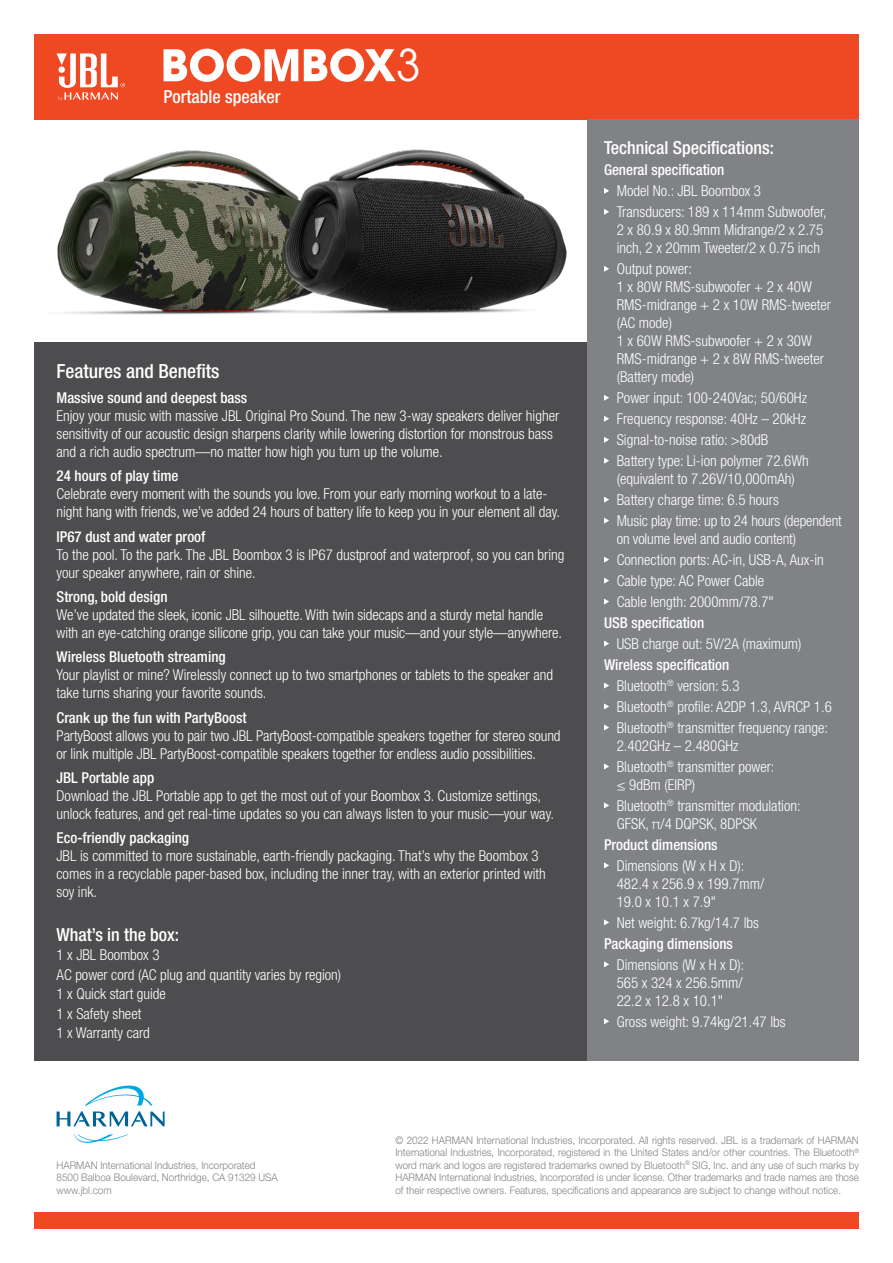
<style>
.page{position:relative;width:893px;height:1263px;background:#fff}
.page>*{position:absolute;margin:0;border:0;box-sizing:border-box;transform-origin:0 0}
.t1{font:48.15px "Avant Gard Goth EF";color:#fff}
.t2{font:500 condensed 19.5px "Helvetica Neue LT Pro";color:#fff}
.t3{font:500 condensed 18px "Helvetica Neue LT Pro";color:#fff}
.t4{font:300 condensed 15px/18px "Helvetica Neue LT Pro";color:#fff}
.t5{font:500 condensed 15px "Helvetica Neue LT Pro";color:#fff}
.t6{font:300 10.5px/12.6px "Helvetica Neue LT Pro";color:#808285;scale:.94 1}
.s1{font-weight:500}
</style>
<div class="page">
<img style="left:57px;top:149px;width:510px;height:166px">
<div style="left:34px;top:34px;width:825px;height:85px;background:#ef4923"></div>
<div style="left:34px;top:1213px;width:825px;height:16px;background:#ef4923"></div>
<svg style="left:85px;top:1085px;width:67px;height:20px"></svg>
<svg style="left:74px;top:1134px;width:54px;height:9px"></svg>
<svg style="left:57px;top:1111px;width:108px;height:15px"></svg>
<svg style="left:57px;top:53px;width:68px;height:48px"></svg>
<div style="left:34px;top:342px;width:553px;height:719px;background:#4d4d4f"></div>
<div style="left:587px;top:119px;width:272px;height:942px;background:#808285"></div>
<svg style="left:604px;top:188px;width:5px;height:6px"></svg>
<svg style="left:604px;top:209px;width:5px;height:6px"></svg>
<svg style="left:604px;top:266px;width:5px;height:6px"></svg>
<svg style="left:604px;top:395px;width:5px;height:6px"></svg>
<svg style="left:604px;top:416px;width:5px;height:6px"></svg>
<svg style="left:604px;top:437px;width:5px;height:6px"></svg>
<svg style="left:604px;top:458px;width:5px;height:6px"></svg>
<svg style="left:604px;top:497px;width:5px;height:6px"></svg>
<svg style="left:604px;top:518px;width:5px;height:6px"></svg>
<svg style="left:604px;top:557px;width:5px;height:6px"></svg>
<svg style="left:604px;top:578px;width:5px;height:6px"></svg>
<svg style="left:604px;top:599px;width:5px;height:6px"></svg>
<svg style="left:604px;top:640px;width:5px;height:6px"></svg>
<svg style="left:604px;top:682px;width:5px;height:6px"></svg>
<svg style="left:604px;top:703px;width:5px;height:6px"></svg>
<svg style="left:604px;top:724px;width:5px;height:6px"></svg>
<svg style="left:604px;top:763px;width:5px;height:6px"></svg>
<svg style="left:604px;top:802px;width:5px;height:6px"></svg>
<svg style="left:604px;top:862px;width:5px;height:6px"></svg>
<svg style="left:604px;top:919px;width:5px;height:6px"></svg>
<svg style="left:604px;top:961px;width:5px;height:6px"></svg>
<svg style="left:604px;top:1018px;width:5px;height:6px"></svg>
<svg style="left:304px;top:49px;width:92px;height:33px"></svg>
<svg style="left:164px;top:49px;width:134px;height:33px"></svg>
<p class="t3" style="left:163px;top:86px;width:118px">Portable speaker</p>
<h1 class="t1" style="left:396px;top:37px;width:26px">3</h1>
<h2 class="t2" style="left:57px;top:360px;width:165px">Features and Benefits</h2>
<p class="t5" style="left:57px;top:388px;width:192px">Massive sound and deepest bass</p>
<p class="t4" style="left:57px;top:406px;width:504px">Enjoy your music with massive JBL Original Pro Sound. The new 3-way speakers deliver higher sensitivity of our acoustic design sharpens clarity while lowering distortion for monstrous bass and a rich audio spectrum—no matter how high you turn up the volume.</p>
<p class="t5" style="left:57px;top:467px;width:123px">24 hours of play time</p>
<p class="t4" style="left:57px;top:485px;width:505px">Celebrate every moment with the sounds you love. From your early morning workout to a late&shy;night hang with friends, we’ve added 24 hours of battery life to keep you in your element all day.</p>
<p class="t5" style="left:57px;top:527px;width:150px">IP67 dust and water proof</p>
<p class="t4" style="left:57px;top:545px;width:509px">To the pool. To the park. The JBL Boombox 3 is IP67 dustproof and waterproof, so you can bring your speaker anywhere, rain or shine.</p>
<p class="t5" style="left:57px;top:588px;width:113px">Strong, bold design</p>
<p class="t4" style="left:57px;top:605px;width:507px">We’ve updated the sleek, iconic JBL silhouette. With twin sidecaps and a sturdy metal handle with an eye-catching orange silicone grip, you can take your music—and your style—anywhere.</p>
<p class="t5" style="left:57px;top:648px;width:171px">Wireless Bluetooth streaming</p>
<p class="t4" style="left:57px;top:666px;width:498px">Your playlist or mine? Wirelessly connect up to two smartphones or tablets to the speaker and take turns sharing your favorite sounds.</p>
<p class="t5" style="left:57px;top:708px;width:192px">Crank up the fun with PartyBoost</p>
<p class="t4" style="left:57px;top:726px;width:505px">PartyBoost allows you to pair two JBL PartyBoost-compatible speakers together for stereo sound or link multiple JBL PartyBoost-compatible speakers together for endless audio possibilities.</p>
<p class="t5" style="left:57px;top:769px;width:99px">JBL Portable app</p>
<p class="t4" style="left:57px;top:787px;width:499px">Download the JBL Portable app to get the most out of your Boombox 3. Customize settings, unlock features, and get real-time updates so you can always listen to your music—your way.</p>
<p class="t5" style="left:57px;top:829px;width:134px">Eco-friendly packaging</p>
<p class="t4" style="left:57px;top:847px;width:491px">JBL is committed to more sustainable, earth-friendly packaging. That’s why the Boombox 3 comes in a recyclable paper-based box, including the inner tray, with an exterior printed with soy ink.</p>
<p class="t3" style="left:57px;top:923px;width:124px">What’s in the box:</p>
<p class="t4" style="left:57px;top:945px;width:286px;line-height:19.5px">1 x JBL Boombox 3<br>AC power cord (AC plug and quantity varies by region)<br>1 x Quick start guide<br>1 x Safety sheet<br>1 x Warranty card</p>
<p class="t3" style="left:604px;top:137px;width:171px">Technical Specifications:</p>
<p class="t5" style="left:604px;top:161px;width:122px">General specification</p>
<p class="t4" style="left:617px;top:180px;width:212px;line-height:21px">Model No.: JBL Boombox 3<br>Transducers: 189 x 114mm Subwoofer,</p>
<p class="t4" style="left:617px;top:221px;width:208px">2 x 80.9 x 80.9mm Midrange/2 x 2.75 inch, 2 x 20mm Tweeter/2 x 0.75 inch</p>
<p class="t4" style="left:617px;top:260px;width:216px">Output power:<br>1 x 80W RMS-subwoofer + 2 x 40W<br>RMS-midrange + 2 x 10W RMS-tweeter (AC mode)<br>1 x 60W RMS-subwoofer + 2 x 30W<br>RMS-midrange + 2 x 8W RMS-tweeter (Battery mode)</p>
<p class="t4" style="left:617px;top:387px;width:194px;line-height:21px">Power input: 100-240Vac; 50/60Hz Frequency response: 40Hz – 20kHz Signal-to-noise ratio: &gt;80dB Battery type: Li-ion polymer 72.6Wh</p>
<p class="t4" style="left:617px;top:468px;width:227px;line-height:21px">(equivalent to 7.26V/10,000mAh)<br>Battery charge time: 6.5 hours<br>Music play time: up to 24 hours (dependent</p>
<p class="t4" style="left:617px;top:528px;width:209px;line-height:21px">on volume level and audio content)<br>Connection ports: AC-in, USB-A, Aux-in<br>Cable type: AC Power Cable<br>Cable length: 2000mm/78.7"</p>
<p class="t5" style="left:604px;top:614px;width:102px">USB specification</p>
<p class="t4" style="left:617px;top:635px;width:186px">USB charge out: 5V/2A (maximum)</p>
<p class="t4" style="left:617px;top:654px;width:217px;line-height:21px;text-indent:-13px"><span class="s1">Wireless specification<br></span>Bluetooth<sup>®</sup> version: 5.3<br>Bluetooth<sup>®</sup> profile: A2DP 1.3, AVRCP 1.6<br>Bluetooth<sup>®</sup> transmitter frequency range:</p>
<p class="t4" style="left:617px;top:735px;width:159px;line-height:21px">2.402GHz – 2.480GHz<br>Bluetooth<sup>®</sup> transmitter power:</p>
<p class="t4" style="left:617px;top:774px;width:185px;line-height:21px">≤ 9dBm (EIRP)<br>Bluetooth<sup>®</sup> transmitter modulation:</p>
<p class="t4" style="left:617px;top:815px;width:142px">GFSK, π/4 DQPSK, 8DPSK</p>
<p class="t5" style="left:604px;top:836px;width:115px">Product dimensions</p>
<p class="t4" style="left:617px;top:856px;width:149px">Dimensions (W x H x D):<br>482.4 x 256.9 x 199.7mm/<br>19.0 x 10.1 x 7.9"</p>
<p class="t4" style="left:617px;top:913px;width:144px">Net weight: 6.7kg/14.7 lbs</p>
<p class="t5" style="left:604px;top:935px;width:130px">Packaging dimensions</p>
<p class="t4" style="left:617px;top:955px;width:129px">Dimensions (W x H x D):<br>565 x 324 x 256.5mm/<br>22.2 x 12.8 x 10.1"</p>
<p class="t4" style="left:617px;top:1012px;width:170px">Gross weight: 9.74kg/21.47 lbs</p>
<p class="t6" style="left:57px;top:1158px;width:237px">HARMAN International Industries, Incorporated<br>8500 Balboa Boulevard, Northridge, CA 91329 USA www.jbl.com</p>
<p class="t6" style="left:395px;top:1133px;width:495px;text-align:justify">© 2022 HARMAN International Industries, Incorporated. All rights reserved. JBL is a trademark of HARMAN International Industries, Incorporated, registered in the United States and/or other countries. The Bluetooth<sup>® </sup>word mark and logos are registered trademarks owned by Bluetooth<sup>®</sup> SIG, Inc. and any use of such marks by HARMAN International Industries, Incorporated is under license. Other trademarks and trade names are those of their respective owners. Features, specifications and appearance are subject to change without notice.</p>
</div>
